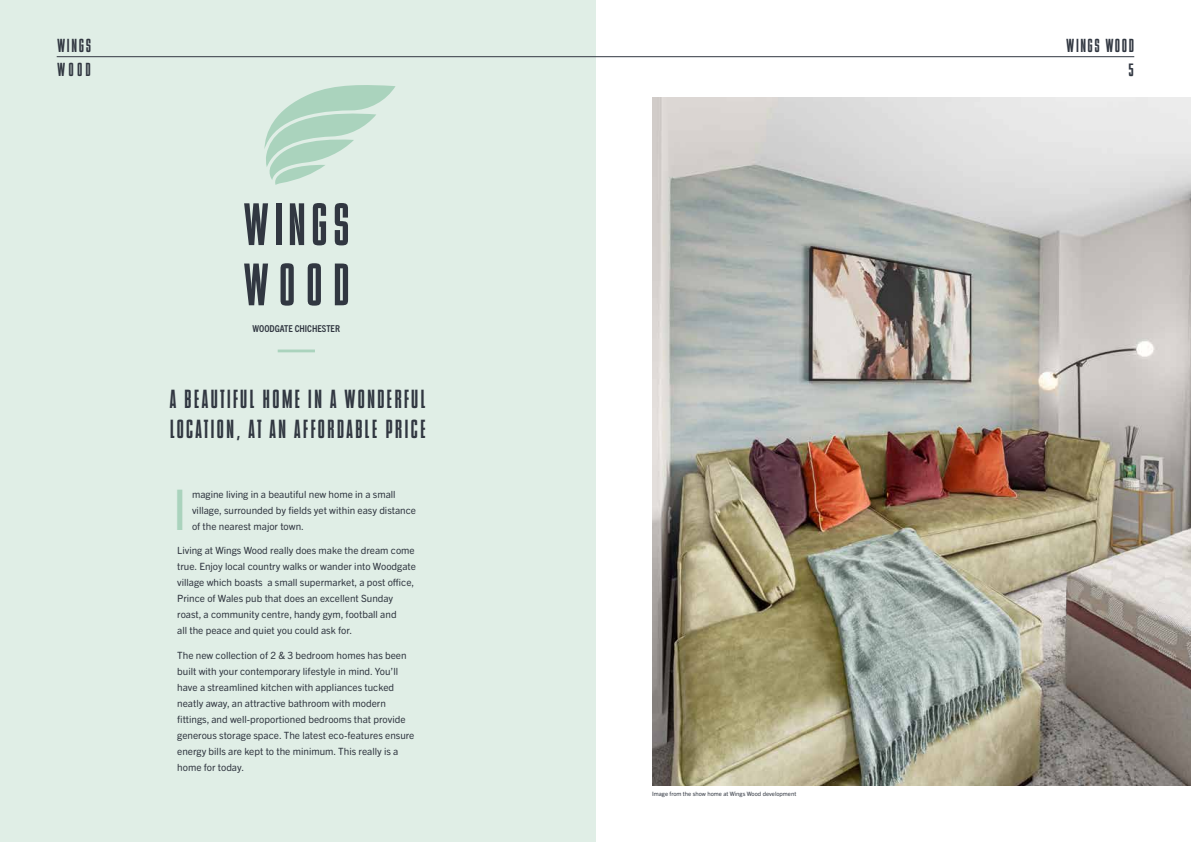
<style>
.page{position:relative;width:1191px;height:842px;background:#fff}
.page>*{position:absolute;margin:0;border:0;box-sizing:border-box;transform-origin:0 0}
.t1{font:700 50.2px/60.2px "OPTI Binder Style";letter-spacing:.065em;color:#313741}
.t2{font:700 48.5px "OPTI Binder Style";color:#aad3bd}
.t3{font:700 22px/30px "OPTI Binder Style";letter-spacing:.06em;color:#313741}
.t4{font:700 15.8px/24px "OPTI Binder Style";letter-spacing:.065em;color:#313741}
.t5{font:10px/16px "Trade Gothic Next SR Pro";color:#313741}
.t6{font:700 condensed 9.5px "Trade Gothic Next LT Pro";color:#313741}
.t7{font:6px "Trade Gothic Next SR Pro";color:#313741}
</style>
<div class="page">
<div style="left:0;top:0;width:596px;height:842px;background:#e0eee6"></div>
<hr style="left:57px;top:56px;width:1077px;height:1px;background:#313741">
<img style="left:652px;top:98px;width:539px;height:687px">
<hr style="left:278px;top:349px;width:37px;height:3px;background:#aad3bd">
<svg style="left:264px;top:85px;width:131px;height:100px"></svg>
<h3 class="t4" style="left:57px;top:34px;width:36px">WINGS<br>WOOD</h3>
<h3 class="t4" style="left:1066px;top:34px;width:70px;text-align:right">WINGS WOOD<br>5</h3>
<h1 class="t1" style="left:242px;top:195px;width:110px">WINGS<br>WOOD</h1>
<p class="t6" style="left:253px;top:322px;width:89px">WOODGATE CHICHESTER</p>
<h3 class="t3" style="left:169px;top:384px;width:258px">A BEAUTIFUL HOME IN A WONDERFUL<br>LOCATION, AT AN AFFORDABLE PRICE</h3>
<h2 class="t2" style="left:174px;top:480px;width:12px">I</h2>
<p class="t5" style="left:192px;top:485px;width:225px">magine living in a beautiful new home in a small village, surrounded by fields yet within easy distance of the nearest major town.</p>
<p class="t5" style="left:177px;top:542px;width:240px">Living at Wings Wood really does make the dream come true. Enjoy local country walks or wander into Woodgate village which boasts a small supermarket, a post office, Prince of Wales pub that does an excellent Sunday roast, a community centre, handy gym, football and<br>all the peace and quiet you could ask for.</p>
<p class="t5" style="left:177px;top:646px;width:239px">The new collection of 2 &amp; 3 bedroom homes has been built with your contemporary lifestyle in mind. You’ll have a streamlined kitchen with appliances tucked neatly away, an attractive bathroom with modern fittings, and well-proportioned bedrooms that provide generous storage space. The latest eco-features ensure energy bills are kept to the minimum. This really is a home for today.</p>
<p class="t7" style="left:652px;top:790px;width:146px">Image from the show home at Wings Wood development</p>
</div>
